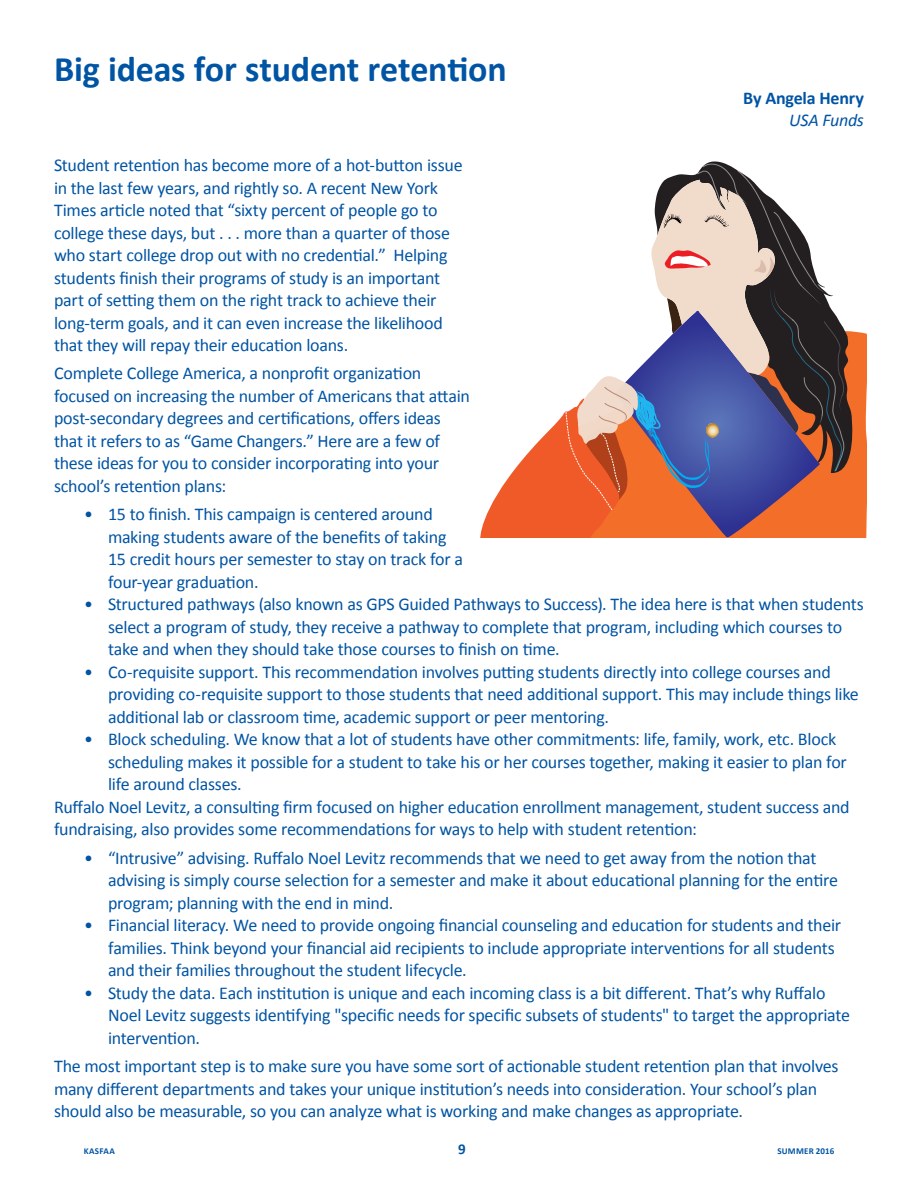
<style>
.page{position:relative;width:918px;height:1188px;background:#fff}
.page>*{position:absolute;margin:0;border:0;box-sizing:border-box;transform-origin:0 0}
.t1{font:700 36px "Calibri";letter-spacing:-.005em;color:#0054a4}
.t2{font:18px/22.5px "Calibri";letter-spacing:-.015em;color:#0054a4}
.t3{font:700 18px "Calibri";letter-spacing:-.01em;color:#0054a4}
.t4{font:italic 18px "Calibri";letter-spacing:-.015em;color:#0054a4}
.t5{font:700 15px "Calibri";color:#0054a4}
.t6{font:700 9px "Calibri";letter-spacing:.02em;color:#0054a4}
</style>
<div class="page">
<div style="left:844px;top:332px;width:22px;height:205px;background:#f36e29"></div>
<svg style="left:706px;top:161px;width:152px;height:314px"></svg>
<svg style="left:480px;top:164px;width:364px;height:373px"></svg>
<h1 class="t1" style="left:54px;top:47px;width:454px">Big ideas for student retention</h1>
<p class="t3" style="left:743px;top:86px;width:122px">By Angela Henry</p>
<p class="t4" style="left:789px;top:109px;width:76px">USA Funds</p>
<p class="t2" style="left:54px;top:153px;width:410px">Student retention has become more of a hot-button issue in the last few years, and rightly so. A recent New York Times article noted that “sixty percent of people go to college these days, but . . . more than a quarter of those who start college drop out with no credential.” Helping students finish their programs of study is an important part of setting them on the right track to achieve their long-term goals, and it can even increase the likelihood that they will repay their education loans.</p>
<p class="t2" style="left:54px;top:361px;width:417px">Complete College America, a nonprofit organization focused on increasing the number of Americans that attain post-secondary degrees and certifications, offers ideas that it refers to as “Game Changers.” Here are a few of these ideas for you to consider incorporating into your school’s retention plans:</p>
<p class="t2" style="left:108px;top:502px;width:357px;text-indent:-24px">• 15 to finish. This campaign is centered around making students aware of the benefits of taking 15 credit hours per semester to stay on track for a four-year graduation.</p>
<p class="t2" style="left:108px;top:592px;width:757px;text-indent:-24px">• Structured pathways (also known as GPS Guided Pathways to Success). The idea here is that when students select a program of study, they receive a pathway to complete that program, including which courses to take and when they should take those courses to finish on time.</p>
<p class="t2" style="left:108px;top:660px;width:752px;text-indent:-24px">• Co-requisite support. This recommendation involves putting students directly into college courses and providing co-requisite support to those students that need additional support. This may include things like additional lab or classroom time, academic support or peer mentoring.</p>
<p class="t2" style="left:84px;top:727px;width:754px">• Block scheduling. We know that a lot of students have other commitments: life, family, work, etc. Block</p>
<p class="t2" style="left:108px;top:750px;width:740px">scheduling makes it possible for a student to take his or her courses together, making it easier to plan for</p>
<p class="t2" style="left:108px;top:772px;width:135px">life around classes.</p>
<p class="t2" style="left:54px;top:795px;width:797px">Ruffalo Noel Levitz, a consulting firm focused on higher education enrollment management, student success and</p>
<p class="t2" style="left:54px;top:817px;width:645px">fundraising, also provides some recommendations for ways to help with student retention:</p>
<p class="t2" style="left:108px;top:846px;width:732px;text-indent:-24px">• “Intrusive” advising. Ruffalo Noel Levitz recommends that we need to get away from the notion that advising is simply course selection for a semester and make it about educational planning for the entire program; planning with the end in mind.</p>
<p class="t2" style="left:108px;top:913px;width:735px;text-indent:-24px">• Financial literacy. We need to provide ongoing financial counseling and education for students and their families. Think beyond your financial aid recipients to include appropriate interventions for all students and their families throughout the student lifecycle.</p>
<p class="t2" style="left:108px;top:981px;width:744px;text-indent:-24px">• Study the data. Each institution is unique and each incoming class is a bit different. That’s why Ruffalo<br>Noel Levitz suggests identifying "specific needs for specific subsets of students" to target the appropriate intervention.</p>
<p class="t2" style="left:54px;top:1054px;width:786px">The most important step is to make sure you have some sort of actionable student retention plan that involves many different departments and takes your unique institution’s needs into consideration. Your school’s plan should also be measurable, so you can analyze what is working and make changes as appropriate.</p>
<p class="t6" style="left:84px;top:1146px;width:33px">KASFAA</p>
<p class="t5" style="left:458px;top:1140px;width:9px">9</p>
<p class="t6" style="left:777px;top:1146px;width:58px">SUMMER 2016</p>
</div>
